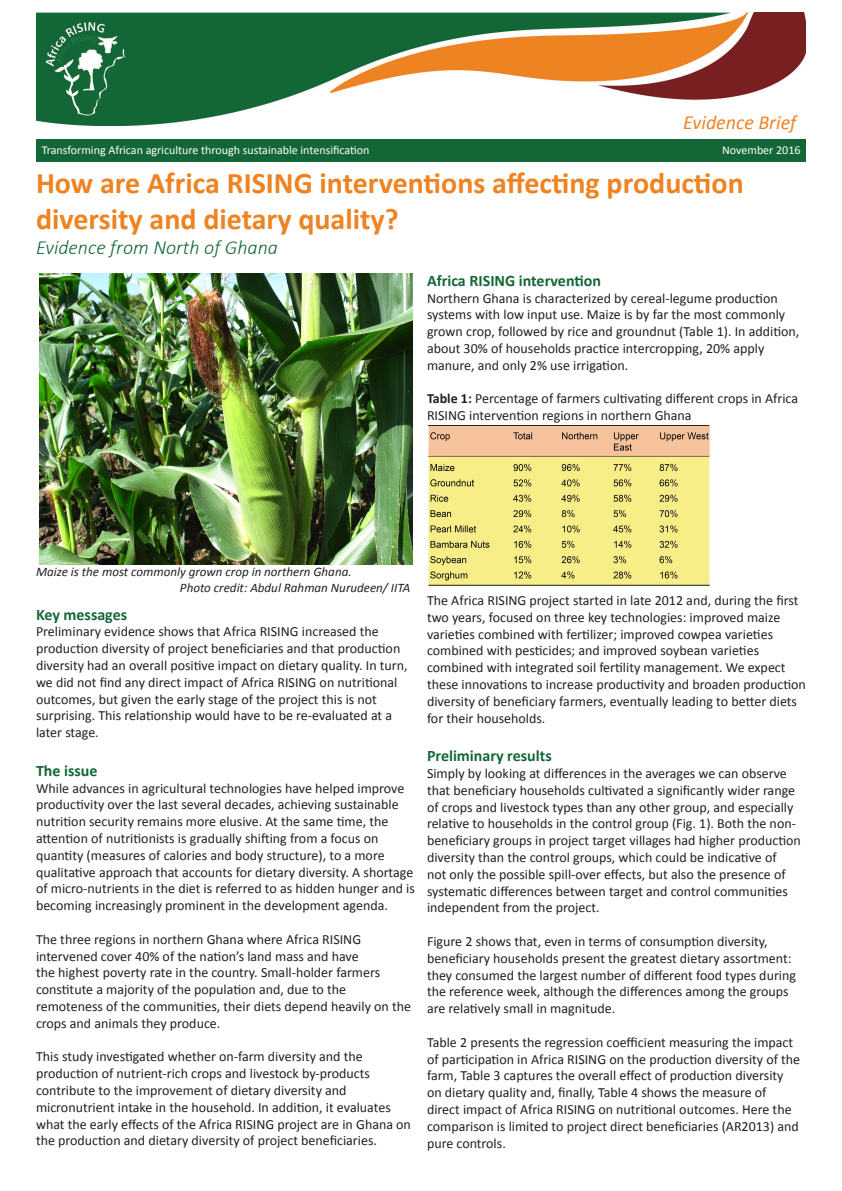
<style>
.page{position:relative;width:842px;height:1191px;background:#fff}
.page>*{position:absolute;margin:0;border:0;box-sizing:border-box;transform-origin:0 0}
.t1{font:700 30px/36px "Calibri";color:#ee8322}
.t2{font:italic 300 20px "Calibri";color:#136736}
.t3{font:italic 20px "Calibri";color:#ee8322}
.t4{font:700 16px "Calibri";color:#136736}
.t5{font:14px/16.8px "Calibri";color:#231f20}
.t6{font:italic 13px "Calibri";color:#231f20}
.t7{font:12px "Calibri";color:#fff}
.s1{font-weight:700}
</style>
<div class="page">
<img style="left:36px;top:12px;width:770px;height:114px">
<div style="left:36px;top:139px;width:770px;height:23px;background:#136736"></div>
<img style="left:40px;top:274px;width:373px;height:290px">
<img style="left:428px;top:425px;width:282px;height:161px">
<p class="t3" style="left:683px;top:108px;width:115px">Evidence Brief</p>
<p class="t7" style="left:42px;top:141px;width:329px">Transforming African agriculture through sustainable intensification</p>
<p class="t7" style="left:722px;top:141px;width:80px">November 2016</p>
<p class="t1" style="left:36px;top:164px;width:709px">How are Africa RISING interventions affecting production diversity and dietary quality?</p>
<p class="t2" style="left:36px;top:235px;width:243px">Evidence from North of Ghana</p>
<p class="t4" style="left:427px;top:269px;width:176px">Africa RISING intervention</p>
<p class="t5" style="left:427px;top:289px;width:374px">Northern Ghana is characterized by cereal-legume production systems with low input use. Maize is by far the most commonly grown crop, followed by rice and groundnut (Table 1). In addition, about 30% of households practice intercropping, 20% apply manure, and only 2% use irrigation.</p>
<p class="t5" style="left:427px;top:390px;width:373px"><span class="s1">Table 1:</span> Percentage of farmers cultivating different crops in Africa<br>RISING intervention regions in northern Ghana</p>
<p class="t6" style="left:36px;top:563px;width:317px">Maize is the most commonly grown crop in northern Ghana.</p>
<p class="t6" style="left:180px;top:578px;width:232px">Photo credit: Abdul Rahman Nurudeen/ IITA</p>
<p class="t4" style="left:36px;top:603px;width:93px">Key messages</p>
<p class="t5" style="left:36px;top:623px;width:373px">Preliminary evidence shows that Africa RISING increased the production diversity of project beneficiaries and that production diversity had an overall positive impact on dietary quality. In turn, we did not find any direct impact of Africa RISING on nutritional outcomes, but given the early stage of the project this is not surprising. This relationship would have to be re-evaluated at a later stage.</p>
<p class="t4" style="left:36px;top:759px;width:63px">The issue</p>
<p class="t5" style="left:36px;top:779px;width:380px">While advances in agricultural technologies have helped improve productivity over the last several decades, achieving sustainable nutrition security remains more elusive. At the same time, the attention of nutritionists is gradually shifting from a focus on quantity (measures of calories and body structure), to a more qualitative approach that accounts for dietary diversity. A shortage of micro-nutrients in the diet is referred to as hidden hunger and is becoming increasingly prominent in the development agenda.</p>
<p class="t5" style="left:36px;top:930px;width:377px">The three regions in northern Ghana where Africa RISING intervened cover 40% of the nation’s land mass and have<br>the highest poverty rate in the country. Small-holder farmers constitute a majority of the population and, due to the remoteness of the communities, their diets depend heavily on the crops and animals they produce.</p>
<p class="t5" style="left:36px;top:1048px;width:376px">This study investigated whether on-farm diversity and the production of nutrient-rich crops and livestock by-products contribute to the improvement of dietary diversity and micronutrient intake in the household. In addition, it evaluates what the early effects of the Africa RISING project are in Ghana on the production and dietary diversity of project beneficiaries.</p>
<p class="t5" style="left:427px;top:591px;width:380px">The Africa RISING project started in late 2012 and, during the first two years, focused on three key technologies: improved maize varieties combined with fertilizer; improved cowpea varieties combined with pesticides; and improved soybean varieties combined with integrated soil fertility management. We expect these innovations to increase productivity and broaden production diversity of beneficiary farmers, eventually leading to better diets for their households.</p>
<p class="t4" style="left:427px;top:744px;width:126px">Preliminary results</p>
<p class="t5" style="left:427px;top:764px;width:375px">Simply by looking at differences in the averages we can observe that beneficiary households cultivated a significantly wider range of crops and livestock types than any other group, and especially relative to households in the control group (Fig. 1). Both the non&shy;beneficiary groups in project target villages had higher production diversity than the control groups, which could be indicative of<br>not only the possible spill-over effects, but also the presence of systematic differences between target and control communities independent from the project.</p>
<p class="t5" style="left:427px;top:932px;width:371px">Figure 2 shows that, even in terms of consumption diversity, beneficiary households present the greatest dietary assortment: they consumed the largest number of different food types during the reference week, although the differences among the groups are relatively small in magnitude.</p>
<p class="t5" style="left:427px;top:1033px;width:375px">Table 2 presents the regression coefficient measuring the impact of participation in Africa RISING on the production diversity of the farm, Table 3 captures the overall effect of production diversity on dietary quality and, finally, Table 4 shows the measure of direct impact of Africa RISING on nutritional outcomes. Here the comparison is limited to project direct beneficiaries (AR2013) and pure controls.</p>
</div>
